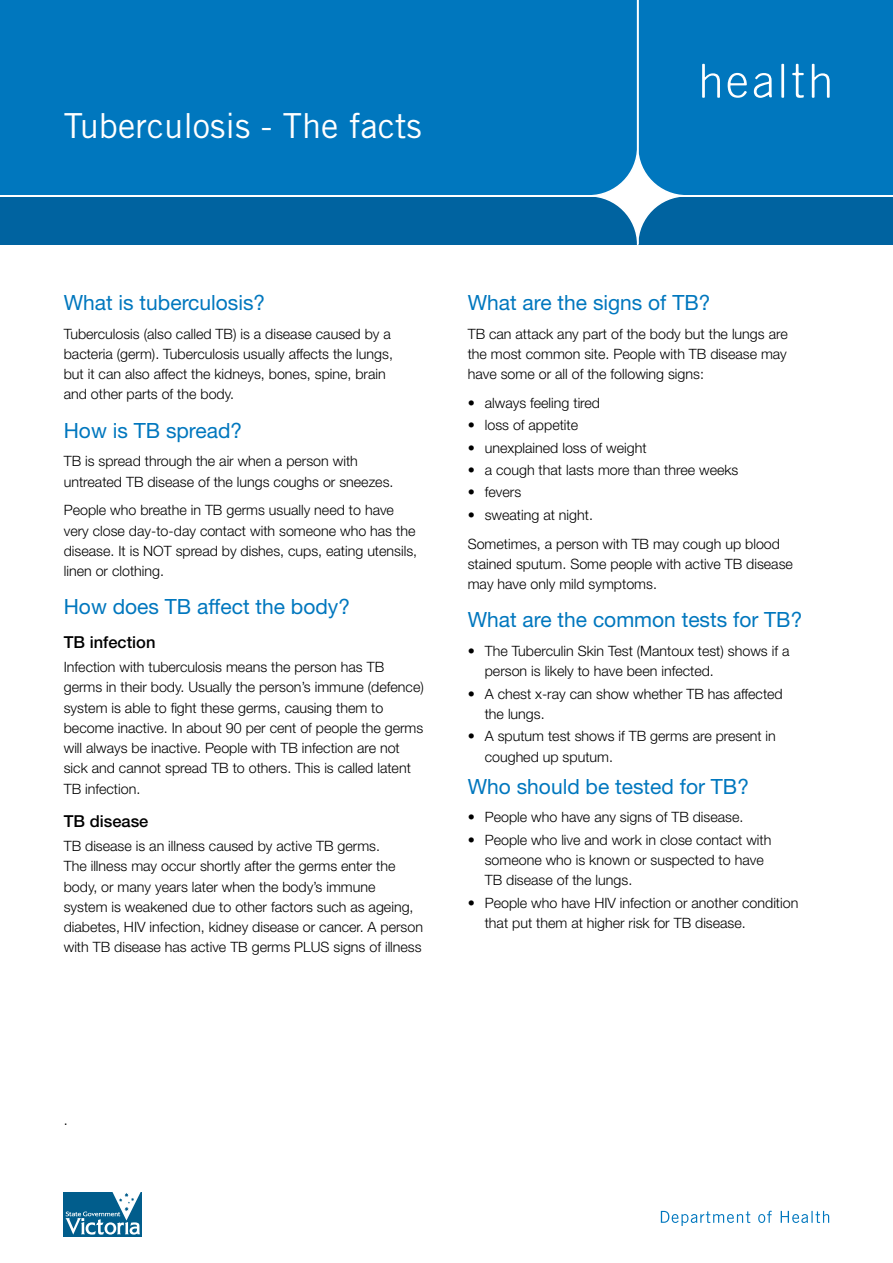
<style>
.page{position:relative;width:893px;height:1263px;background:#fff}
.page>*{position:absolute;margin:0;border:0;box-sizing:border-box;transform-origin:0 0}
.t1{font:34.5px "Trade Gothic LT";color:#fff}
.t2{font:21px "Helvetica Neue LT";color:#0077be}
.t3{font:500 16.5px "Helvetica Neue LT";color:#000}
.t4{font:300 14.25px/20.2px "Helvetica Neue LT";color:#000}
</style>
<div class="page">
<svg style="left:661px;top:1211px;width:168px;height:15px"></svg>
<svg style="left:0;top:0;width:893px;height:245px;background:#0576b9"></svg>
<svg style="left:64px;top:1192px;width:78px;height:44px"></svg>
<svg style="left:65px;top:1192px;width:76px;height:42px"></svg>
<h1 class="t1" style="left:64px;top:105px;width:360px">Tuberculosis - The facts</h1>
<h2 class="t2" style="left:64px;top:290px;width:203px">What is tuberculosis?</h2>
<p class="t4" style="left:64px;top:323px;width:331px">Tuberculosis (also called TB) is a disease caused by a bacteria (germ). Tuberculosis usually affects the lungs, but it can also affect the kidneys, bones, spine, brain and other parts of the body.</p>
<h2 class="t2" style="left:64px;top:418px;width:180px">How is TB spread?</h2>
<p class="t4" style="left:64px;top:451px;width:331px">TB is spread through the air when a person with untreated TB disease of the lungs coughs or sneezes.</p>
<p class="t4" style="left:64px;top:500px;width:355px">People who breathe in TB germs usually need to have very close day-to-day contact with someone who has the disease. It is NOT spread by dishes, cups, eating utensils, linen or clothing.</p>
<h2 class="t2" style="left:64px;top:594px;width:288px">How does TB affect the body?</h2>
<p class="t3" style="left:64px;top:632px;width:93px">TB infection</p>
<p class="t4" style="left:64px;top:656px;width:362px">Infection with tuberculosis means the person has TB germs in their body. Usually the person’s immune (defence) system is able to fight these germs, causing them to become inactive. In about 90 per cent of people the germs will always be inactive. People with TB infection are not sick and cannot spread TB to others. This is called latent TB infection.</p>
<p class="t3" style="left:64px;top:811px;width:86px">TB disease</p>
<p class="t4" style="left:64px;top:835px;width:361px">TB disease is an illness caused by active TB germs.<br>The illness may occur shortly after the germs enter the body, or many years later when the body’s immune<br>system is weakened due to other factors such as ageing, diabetes, HIV infection, kidney disease or cancer. A person with TB disease has active TB germs PLUS signs of illness</p>
<h2 class="t2" style="left:468px;top:290px;width:244px">What are the signs of TB?</h2>
<p class="t4" style="left:468px;top:323px;width:321px;text-align:justify">TB can attack any part of the body but the lungs are the most common site. People with TB disease may have some or all of the following signs:</p>
<p class="t4" style="left:468px;top:392px;width:134px">• always feeling tired</p>
<p class="t4" style="left:468px;top:415px;width:112px">• loss of appetite</p>
<p class="t4" style="left:468px;top:437px;width:180px">• unexplained loss of weight</p>
<p class="t4" style="left:468px;top:460px;width:272px">• a cough that lasts more than three weeks</p>
<p class="t4" style="left:468px;top:482px;width:55px">• fevers</p>
<p class="t4" style="left:468px;top:500px;width:314px;line-height:28.8px">• sweating at night.<br>Sometimes, a person with TB may cough up blood</p>
<p class="t4" style="left:468px;top:553px;width:327px">stained sputum. Some people with active TB disease may have only mild symptoms.</p>
<h2 class="t2" style="left:468px;top:607px;width:336px">What are the common tests for TB?</h2>
<p class="t4" style="left:485px;top:641px;width:306px;text-indent:-17px">• The Tuberculin Skin Test (Mantoux test) shows if a person is likely to have been infected.</p>
<p class="t4" style="left:485px;top:683px;width:300px;text-indent:-17px">• A chest x-ray can show whether TB has affected the lungs.</p>
<p class="t4" style="left:485px;top:726px;width:293px;text-indent:-17px">• A sputum test shows if TB germs are present in coughed up sputum.</p>
<h2 class="t2" style="left:468px;top:773px;width:283px">Who should be tested for TB?</h2>
<p class="t4" style="left:468px;top:807px;width:277px">• People who have any signs of TB disease.</p>
<p class="t4" style="left:485px;top:829px;width:288px;text-indent:-17px">• People who live and work in close contact with someone who is known or suspected to have<br>TB disease of the lungs.</p>
<p class="t4" style="left:485px;top:892px;width:315px;text-indent:-17px">• People who have HIV infection or another condition that put them at higher risk for TB disease.</p>
<p class="t4" style="left:64px;top:1109px;width:5px">.</p>
</div>
